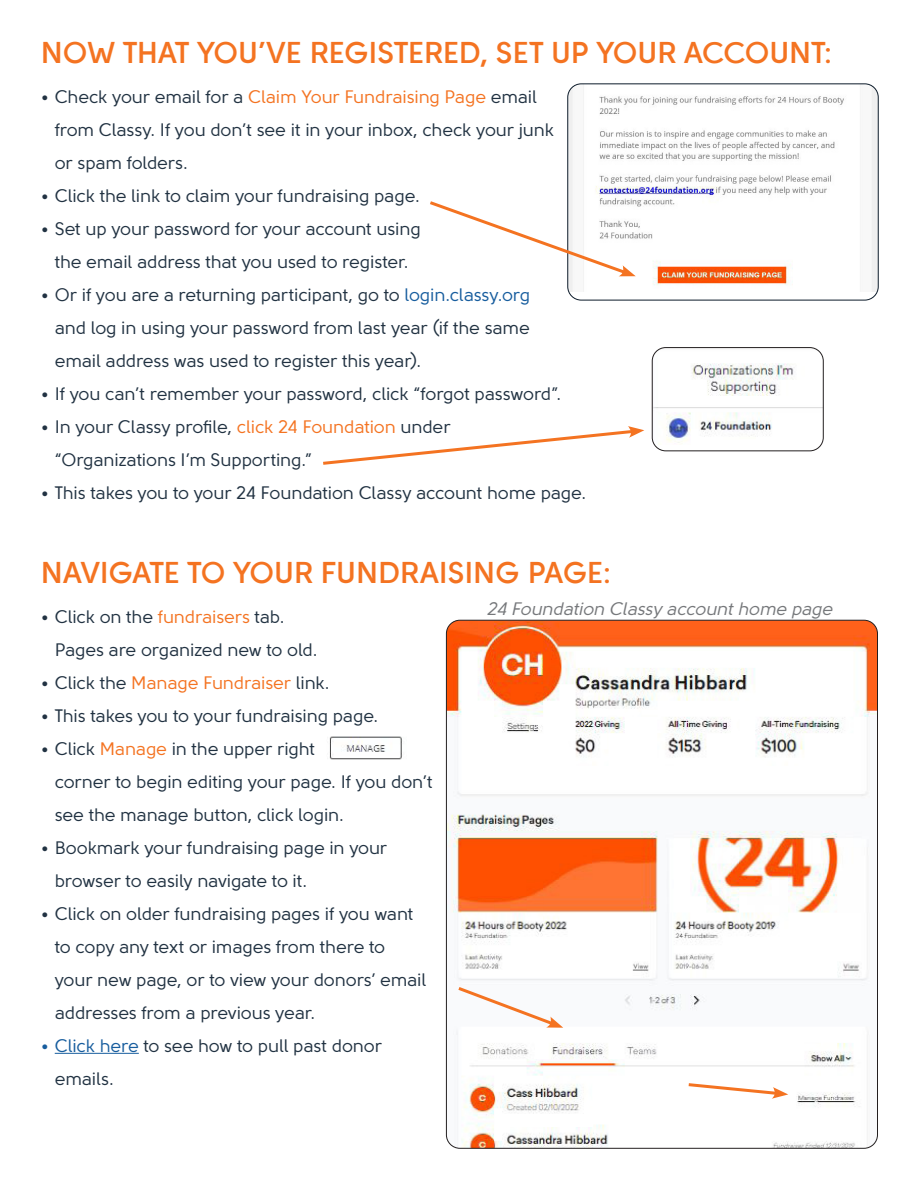
<style>
.page{position:relative;width:918px;height:1188px;background:#fff}
.page>*{position:absolute;margin:0;border:0;box-sizing:border-box;transform-origin:0 0}
.Orange_Head_in_Body{font:600 30px "Mile One";color:#f47321}
.t1{font:18px/33px "Mile One";letter-spacing:-.01em;color:#213242}
.Bullets{font:italic 18px "Mile One";color:#76787b}
.t2{font:18px "Mile One";letter-spacing:-.01em;color:#f47321}
.s1{color:#f47321}
.s2{color:#175d9e}
.s3{color:#213242}
</style>
<div class="page">
<hr style="left:55px;top:1053px;width:84px;height:1px;background:#175d9e">
<img style="left:569px;top:85px;width:308px;height:207px">
<div style="left:567px;top:83px;width:312px;height:217px;border:1px solid #0c1b2a;border-radius:14px"></div>
<svg style="left:430px;top:199px;width:206px;height:78px"></svg>
<img style="left:652px;top:349px;width:170px;height:102px">
<div style="left:652px;top:347px;width:172px;height:104px;border:1px solid #231f20;border-radius:14px"></div>
<svg style="left:323px;top:426px;width:321px;height:39px"></svg>
<img style="left:446px;top:620px;width:432px;height:527px">
<div style="left:499px;top:1114px;width:94px;height:13px;background:#fff"></div>
<svg style="left:455px;top:985px;width:108px;height:43px"></svg>
<svg style="left:685px;top:1081px;width:103px;height:18px"></svg>
<img style="left:329px;top:736px;width:73px;height:24px">
<div style="left:495px;top:740px;width:54px;height:11px;background:#fff"></div>
<p class="Orange_Head_in_Body" style="left:41px;top:36px;width:793px">NOW THAT YOU’VE REGISTERED, SET UP YOUR ACCOUNT:</p>
<p class="t1" style="left:55px;top:81px;width:501px;text-indent:-14px">• Check your email for a <span class="s1">Claim Your Fundraising Page</span> email from Classy. If you don’t see it in your inbox, check your junk or spam folders.</p>
<p class="t1" style="left:41px;top:180px;width:380px">• Click the link to claim your fundraising page.</p>
<p class="t1" style="left:41px;top:213px;width:381px;text-align:center">• Set up your password for your account using the email address that you used to register.</p>
<p class="t1" style="left:55px;top:279px;width:477px;text-align:justify;text-indent:-13px">• Or if you are a returning participant, go to <span class="s2">login.classy.org </span>and log in using your password from last year (if the same email address was used to register this year).</p>
<p class="t1" style="left:41px;top:378px;width:522px">• If you can’t remember your password, click “forgot password”.</p>
<p class="t1" style="left:55px;top:411px;width:397px;text-indent:-14px">• In your Classy profile, <span class="s1">click 24 Foundation</span> under “Organizations I’m Supporting.”</p>
<p class="t1" style="left:41px;top:477px;width:547px">• This takes you to your 24 Foundation Classy account home page.</p>
<p class="Orange_Head_in_Body" style="left:41px;top:556px;width:572px">NAVIGATE TO YOUR FUNDRAISING PAGE:</p>
<p class="t1" style="left:55px;top:600px;width:264px;text-indent:-14px">• Click on the <span class="s1">fundraisers</span> tab.<br>Pages are organized new to old.</p>
<p class="t2" style="left:41px;top:673px;width:290px"><span class="s3">• Click the</span> Manage Fundraiser <span class="s3">link.</span></p>
<p class="t1" style="left:41px;top:699px;width:339px">• This takes you to your fundraising page.</p>
<p class="t1" style="left:55px;top:732px;width:380px;text-indent:-14px">• Click <span class="s1">Manage</span> in the upper right<br>corner to begin editing your page. If you don’t see the manage button, click login.</p>
<p class="t1" style="left:55px;top:831px;width:334px;text-indent:-14px">• Bookmark your fundraising page in your browser to easily navigate to it.</p>
<p class="t1" style="left:55px;top:897px;width:373px;text-indent:-14px">• Click on older fundraising pages if you want to copy any text or images from there to your new page, or to view your donors’ email addresses from a previous year.</p>
<p class="t1" style="left:55px;top:1029px;width:329px;text-indent:-14px"><span class="s2">• Click here</span> to see how to pull past donor emails.</p>
<p class="Bullets" style="left:487px;top:598px;width:352px">24 Foundation Classy accounthome page</p>
</div>
